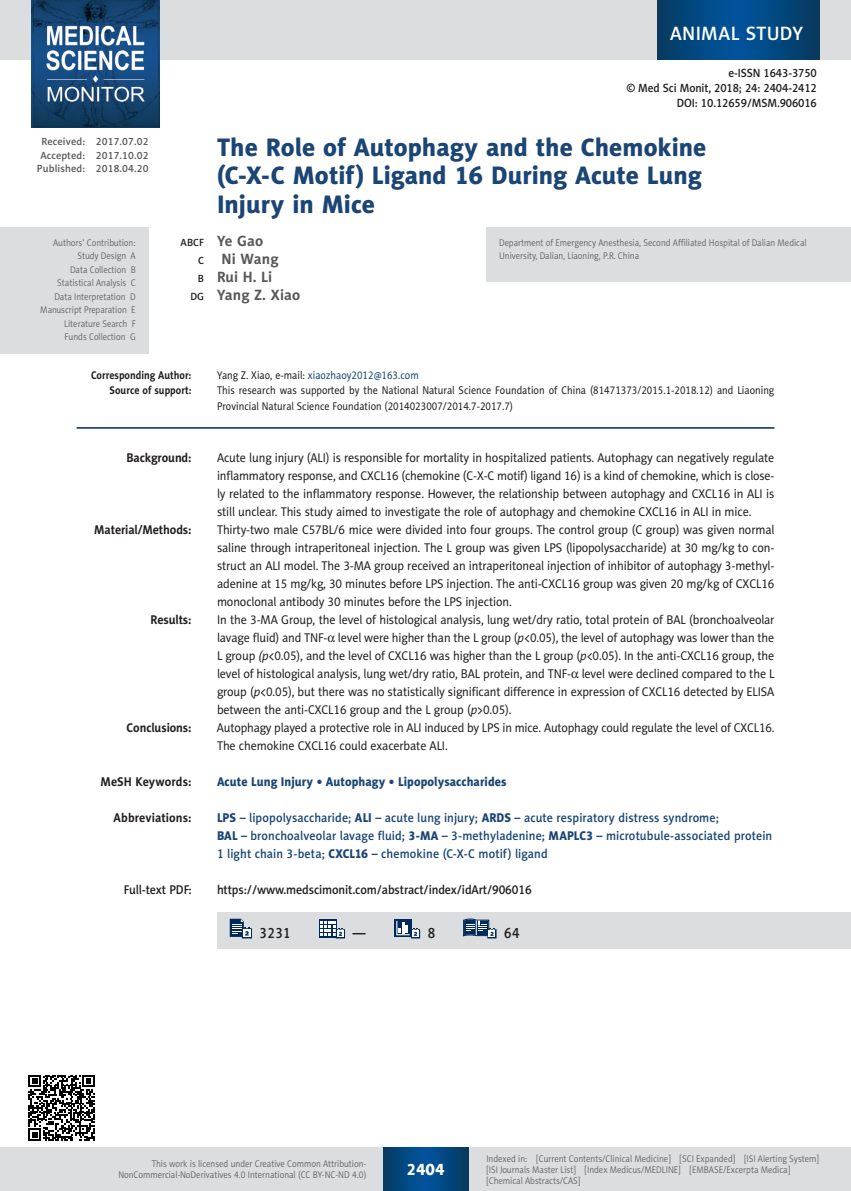
<style>
.page{position:relative;width:851px;height:1191px;background:#fff}
.page>*{position:absolute;margin:0;border:0;box-sizing:border-box;transform-origin:0 0}
.MSM_Tytul{font:25.5px/28.5px "Naomi Sans EFN Heavy";color:#1a4574}
.t1{font:19.5px "Naomi Sans EFN Medium";letter-spacing:.015em;color:#fff}
.t2{font:16.5px "Naomi Sans EFN Heavy";color:#fff}
.MSM_Autorzy{font:700 15px "Naomi Sans EFN";letter-spacing:.01em;color:#57585a}
.MSM_dane{font:15px "Naomi Sans EFN Medium";letter-spacing:.03em;color:#231f20;scale:.9 1}
.MSM_Summary_body{font:12.75px/18px "Naomi Sans EFN";letter-spacing:-.01em;color:#231f20;text-align:justify;scale:.95 1}
.MSM_keywords{font:12.75px/18px "Naomi Sans EFN Medium";letter-spacing:.005em;color:#1a4574;scale:.95 1}
.MSM_Summary_body-2{font:12.75px/18px "Naomi Sans EFN";letter-spacing:-.01em;color:#231f20;scale:.94 1}
.MSM_full_text_pdf{font:12.75px "Naomi Sans EFN Medium";letter-spacing:-.01em;color:#231f20;scale:.95 1}
.MSM_keywords-2{font:12.75px "Naomi Sans EFN Heavy";letter-spacing:.005em;color:#1a4574;scale:.95 1}
.MSM_Summary_body-3{font:700 12.75px "Naomi Sans EFN";letter-spacing:-.01em;color:#231f20;scale:.95 1}
.MSM_keywords-3{font:700 12.75px "Naomi Sans EFN";letter-spacing:.005em;color:#231f20;scale:.95 1}
.MSM_Summary_body-4{font:700 12.75px "Naomi Sans EFN";letter-spacing:-.01em;color:#231f20;scale:.94 1}
.MSM_full_text_pdf-2{font:12px "Naomi Sans EFN Medium";letter-spacing:-.01em;color:#231f20;scale:.95 1}
.MSM_Support{font:11.25px/15.8px "Naomi Sans EFN";color:#231f20;scale:.9 1}
.MSM_Adres{font:11.25px "Naomi Sans EFN";color:#1a4574;scale:.9 1}
.MSM_Adres-2{font:700 11.25px "Naomi Sans EFN";color:#231f20;scale:.9 1}
.MSM_Support-2{font:700 11.25px "Naomi Sans EFN";color:#231f20;scale:.9 1}
.t3{font:10.5px "Naomi Sans EFN Medium";letter-spacing:.01em;color:#57585a}
.MSM_pagina_sygnatura{font:9.75px/11.2px "Naomi Sans EFN Light";color:#57585a;scale:.9 1}
.MSM_Afiliacja{font:9.75px/13.5px "Naomi Sans EFN Light";color:#57585a;scale:.9 1}
.s1{font-family:"Naomi Sans EFN Medium";font-weight:400;font-size:10.5px;color:#231f20}
.s2{color:#231f20}
.s3{font-family:"Standard Sym L"}
.s4{font-style:italic}
.s5{font-family:"Naomi Sans EFN Heavy"}
</style>
<div class="page">
<div style="left:217px;top:912px;width:633px;height:36px;background:#dcdddf"></div>
<svg style="left:230px;top:918px;width:22px;height:20px"></svg>
<div style="left:319px;top:919px;width:17px;height:18px;background:#00295c"></div>
<svg style="left:320px;top:920px;width:25px;height:18px"></svg>
<div style="left:394px;top:919px;width:18px;height:18px;background:#00295c"></div>
<svg style="left:396px;top:921px;width:24px;height:17px"></svg>
<svg style="left:463px;top:918px;width:33px;height:20px"></svg>
<hr style="left:77px;top:427px;width:697px;height:2px;background:#00295c">
<div style="left:0;top:228px;width:148px;height:126px;background:#dcdddf"></div>
<div style="left:486px;top:228px;width:364px;height:54px;background:#dcdddf"></div>
<svg style="left:28px;top:1075px;width:67px;height:66px"></svg>
<hr style="left:850px;top:0;width:1px;height:60px;background:#dcdddf">
<div style="left:0;top:1148px;width:850px;height:43px;background:#dcdddf"></div>
<svg style="left:383px;top:1147px;width:85px;height:43px;background:#02477e"></svg>
<div style="left:0;top:0;width:850px;height:60px;background:#dcdddf"></div>
<img style="left:32px;top:0;width:127px;height:128px">
<svg style="left:657px;top:0;width:162px;height:60px;background:#02477e"></svg>
<h2 class="t1" style="left:670px;top:22px;width:134px">ANIMAL STUDY</h2>
<p class="t3" style="left:41px;top:136px;width:109px">Received: 2017.07.02</p>
<p class="t3" style="left:40px;top:149px;width:110px">Accepted: 2017.10.02</p>
<p class="t3" style="left:37px;top:163px;width:113px">Published: 2018.04.20</p>
<p class="MSM_pagina_sygnatura" style="left:53px;top:237px;width:93px">Authors’ Contribution:</p>
<p class="MSM_pagina_sygnatura" style="left:77px;top:250px;width:66px">Study Design A</p>
<p class="MSM_pagina_sygnatura" style="left:70px;top:264px;width:74px">Data Collection B</p>
<p class="MSM_pagina_sygnatura" style="left:57px;top:277px;width:89px">Statistical Analysis C</p>
<p class="MSM_pagina_sygnatura" style="left:54px;top:291px;width:92px">Data Interpretation D</p>
<p class="MSM_pagina_sygnatura" style="left:40px;top:304px;width:107px">Manuscript Preparation E</p>
<p class="MSM_pagina_sygnatura" style="left:64px;top:318px;width:81px">Literature Search F</p>
<p class="MSM_pagina_sygnatura" style="left:65px;top:331px;width:80px">Funds Collection G</p>
<p class="MSM_full_text_pdf-2" style="left:728px;top:66px;width:95px">e-ISSN 1643-3750</p>
<p class="MSM_full_text_pdf-2" style="left:626px;top:81px;width:202px">© Med Sci Monit, 2018; 24: 2404-2412</p>
<p class="MSM_full_text_pdf-2" style="left:676px;top:96px;width:149px">DOI: 10.12659/MSM.906016</p>
<p class="MSM_Tytul" style="left:217px;top:132px;width:491px">The Role of Autophagy and the Chemokine (C-X-C Motif) Ligand 16 During Acute Lung<br>Injury in Mice</p>
<p class="MSM_Autorzy" style="left:180px;top:232px;width:84px"><span class="s1">ABCF</span> Ye Gao</p>
<p class="MSM_Autorzy" style="left:198px;top:250px;width:82px"><span class="s1">C</span> Ni Wang</p>
<p class="MSM_Autorzy" style="left:198px;top:268px;width:76px"><span class="s1">B</span> Rui H. Li</p>
<p class="MSM_Autorzy" style="left:190px;top:286px;width:111px"><span class="s1">DG</span> Yang Z. Xiao</p>
<p class="MSM_Afiliacja" style="left:499px;top:236px;width:343px">Department of Emergency Anesthesia, Second Affiliated Hospital of Dalian Medical<br>University, Dalian, Liaoning, P.R. China</p>
<p class="MSM_Adres-2" style="left:91px;top:368px;width:113px">Corresponding Author:</p>
<p class="MSM_Adres" style="left:217px;top:368px;width:226px"><span class="s2">Yang Z. Xiao, e-mail:</span> xiaozhaoy2012@163.com</p>
<p class="MSM_Support-2" style="left:110px;top:384px;width:92px">Source of support:</p>
<p class="MSM_Support" style="left:217px;top:383px;width:620px">This research was supported by the National Natural Science Foundation of China (81471373/2015.1-2018.12) and Liaoning<br>Provincial Natural Science Foundation (2014023007/2014.7-2017.7)</p>
<p class="MSM_Summary_body-3" style="left:126px;top:450px;width:70px">Background:</p>
<p class="MSM_Summary_body" style="left:217px;top:449px;width:588px">Acute lung injury (ALI) is responsible for mortality in hospitalized patients. Autophagy can negatively regulate inflammatory response, and CXCL16 (chemokine (C-X-C motif) ligand 16) is a kind of chemokine, which is close&shy;ly related to the inflammatory response. However, the relationship between autophagy and CXCL16 in ALI is still unclear. This study aimed to investigate the role of autophagy and chemokine CXCL16 in ALI in mice.</p>
<p class="MSM_Summary_body-3" style="left:94px;top:522px;width:104px">Material/Methods:</p>
<p class="MSM_Summary_body" style="left:217px;top:521px;width:588px">Thirty-two male C57BL/6 mice were divided into four groups. The control group (C group) was given normal saline through intraperitoneal injection. The L group was given LPS (lipopolysaccharide) at 30 mg/kg to con&shy;struct an ALI model. The 3-MA group received an intraperitoneal injection of inhibitor of autophagy 3-methyl&shy;adenine at 15 mg/kg, 30 minutes before LPS injection. The anti-CXCL16 group was given 20 mg/kg of CXCL16 monoclonal antibody 30 minutes before the LPS injection.</p>
<p class="MSM_Summary_body-3" style="left:150px;top:612px;width:45px">Results:</p>
<p class="MSM_Summary_body" style="left:217px;top:611px;width:588px">In the 3-MA Group, the level of histological analysis, lung wet/dry ratio, total protein of BAL (bronchoalveolar lavage fluid) and TNF-<span class="s3">a</span> level were higher than the L group (<span class="s4">p</span>&lt;0.05), the level of autophagy was lower than the L group <span class="s4">(p</span>&lt;0.05), and the level of CXCL16 was higher than the L group (<span class="s4">p</span>&lt;0.05). In the anti-CXCL16 group, the level of histological analysis, lung wet/dry ratio, BAL protein, and TNF-<span class="s3">a</span> level were declined compared to the L group (<span class="s4">p</span>&lt;0.05), but there was no statistically significant difference in expression of CXCL16 detected by ELISA between the anti-CXCL16 group and the L group (<span class="s4">p</span>&gt;0.05).</p>
<p class="MSM_Summary_body-4" style="left:127px;top:720px;width:70px">Conclusions:</p>
<p class="MSM_Summary_body-2" style="left:217px;top:719px;width:594px">Autophagy played a protective role in ALI induced by LPS in mice. Autophagy could regulate the level of CXCL16.<br>The chemokine CXCL16 could exacerbate ALI.</p>
<p class="MSM_keywords-3" style="left:100px;top:774px;width:97px">MeSH Keywords:</p>
<p class="MSM_keywords-2" style="left:217px;top:774px;width:306px">Acute Lung Injury • Autophagy • Lipopolysaccharides</p>
<p class="MSM_keywords-3" style="left:114px;top:810px;width:83px">Abbreviations:</p>
<p class="MSM_keywords" style="left:217px;top:808px;width:586px"><span class="s5">LPS</span> – lipopolysaccharide; <span class="s5">ALI</span> – acute lung injury; <span class="s5">ARDS</span> – acute respiratory distress syndrome;<br><span class="s5">BAL</span> – bronchoalveolar lavage fluid; <span class="s5">3-MA</span> – 3-methyladenine; <span class="s5">MAPLC3</span> – microtubule-associated protein<br>1 light chain 3-beta; <span class="s5">CXCL16</span> – chemokine (C-X-C motif) ligand</p>
<p class="MSM_full_text_pdf" style="left:124px;top:882px;width:73px">Full-text PDF:</p>
<p class="MSM_full_text_pdf" style="left:217px;top:882px;width:333px">https://www.medscimonit.com/abstract/index/idArt/906016</p>
<p class="MSM_dane" style="left:259px;top:924px;width:36px">3231</p>
<p class="MSM_dane" style="left:352px;top:924px;width:16px">—</p>
<p class="MSM_dane" style="left:427px;top:924px;width:10px">8</p>
<p class="MSM_dane" style="left:504px;top:924px;width:19px">64</p>
<p class="MSM_pagina_sygnatura" style="left:118px;top:1158px;width:277px;text-align:right">This work is licensed under Creative Common Attribution-<br>NonCommercial-NoDerivatives 4.0 International (CC BY-NC-ND 4.0)</p>
<p class="t2" style="left:406px;top:1159px;width:40px">2404</p>
<p class="MSM_pagina_sygnatura" style="left:486px;top:1152px;width:371px">Indexed in: [Current Contents/Clinical Medicine] [SCI Expanded] [ISI Alerting System] [ISI Journals Master List] [Index Medicus/MEDLINE] [EMBASE/Excerpta Medica] [Chemical Abstracts/CAS]</p>
</div>
